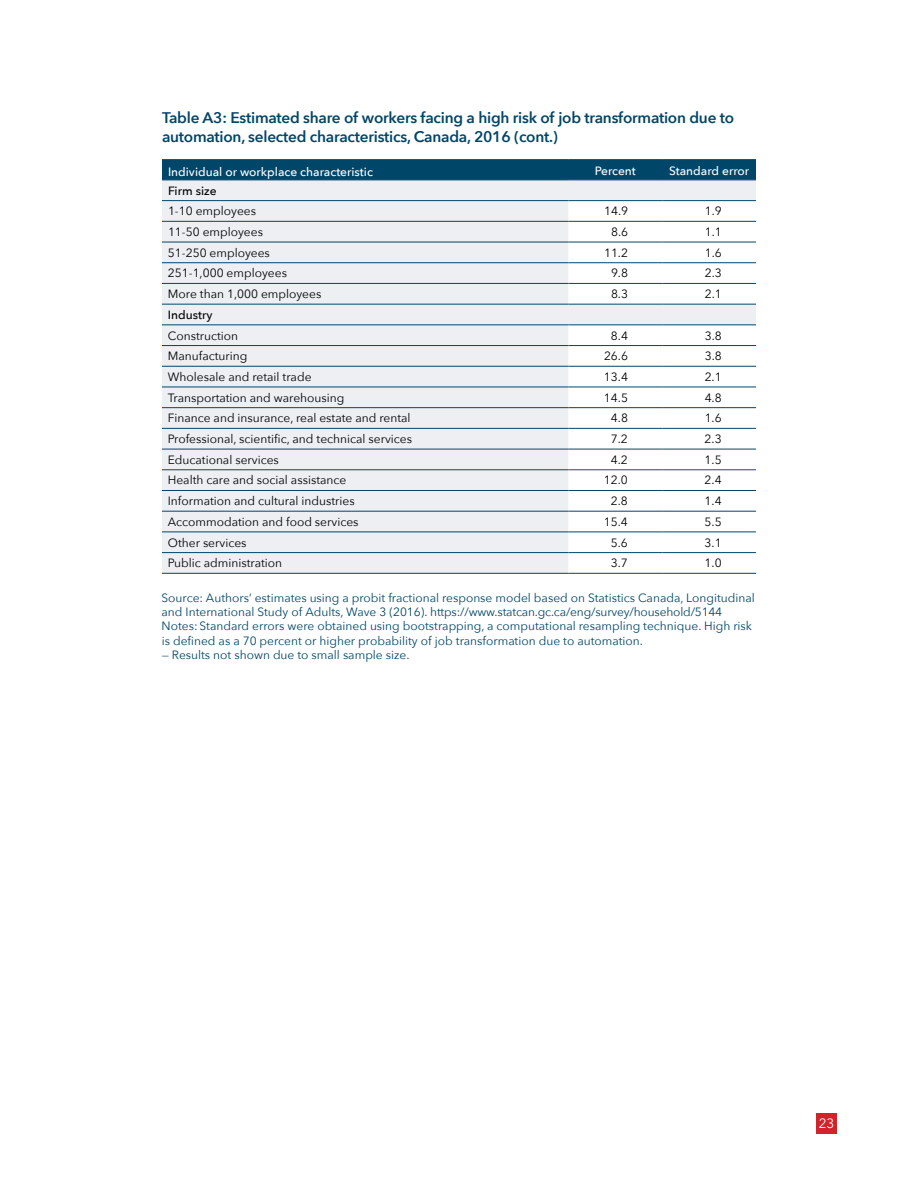
<style>
.page{position:relative;width:918px;height:1188px;background:#fff}
.page>*{position:absolute;margin:0;border:0;box-sizing:border-box;transform-origin:0 0}
.t1{font:600 15.3px/18.5px "Avenir Next";letter-spacing:-.015em;color:#004668}
.t2{font:13.5px "Avenir Next";color:#fff}
.t3{font:12px "Avenir Next";color:#000}
.t4{font:12px/14.4px "Avenir Next";color:#004668}
.t5{font:500 12px "Avenir Next";color:#fff}
.t6{font:500 12px "Avenir Next";color:#000}
</style>
<div class="page">
<div style="left:816px;top:1113px;width:21px;height:21px;background:#d2232a"></div>
<div style="left:162px;top:160px;width:594px;height:20px;background:#004668"></div>
<div style="left:162px;top:181px;width:594px;height:392px;background:#edeff3"></div>
<svg style="left:568px;top:201px;width:188px;height:372px"></svg>
<hr style="left:162px;top:159px;width:406px;height:1px;background:#004668">
<hr style="left:162px;top:180px;width:406px;height:1px;background:#004668">
<hr style="left:162px;top:200px;width:406px;height:1px;background:#004668">
<hr style="left:568px;top:200px;width:94px;height:1px;background:#004668">
<hr style="left:662px;top:200px;width:94px;height:1px;background:#004668">
<hr style="left:162px;top:221px;width:406px;height:1px;background:#004668">
<hr style="left:568px;top:221px;width:94px;height:1px;background:#004668">
<hr style="left:662px;top:221px;width:94px;height:1px;background:#004668">
<hr style="left:162px;top:242px;width:406px;height:1px;background:#004668">
<hr style="left:568px;top:242px;width:94px;height:1px;background:#004668">
<hr style="left:662px;top:242px;width:94px;height:1px;background:#004668">
<hr style="left:162px;top:262px;width:406px;height:1px;background:#004668">
<hr style="left:568px;top:262px;width:94px;height:1px;background:#004668">
<hr style="left:662px;top:262px;width:94px;height:1px;background:#004668">
<hr style="left:162px;top:283px;width:406px;height:1px;background:#004668">
<hr style="left:568px;top:283px;width:94px;height:1px;background:#004668">
<hr style="left:662px;top:283px;width:94px;height:1px;background:#004668">
<hr style="left:162px;top:304px;width:406px;height:1px;background:#004668">
<hr style="left:568px;top:304px;width:94px;height:1px;background:#004668">
<hr style="left:662px;top:304px;width:94px;height:1px;background:#004668">
<hr style="left:162px;top:324px;width:406px;height:1px;background:#004668">
<hr style="left:568px;top:324px;width:94px;height:1px;background:#004668">
<hr style="left:662px;top:324px;width:94px;height:1px;background:#004668">
<hr style="left:162px;top:345px;width:406px;height:1px;background:#004668">
<hr style="left:568px;top:345px;width:94px;height:1px;background:#004668">
<hr style="left:662px;top:345px;width:94px;height:1px;background:#004668">
<hr style="left:162px;top:366px;width:406px;height:1px;background:#004668">
<hr style="left:568px;top:366px;width:94px;height:1px;background:#004668">
<hr style="left:662px;top:366px;width:94px;height:1px;background:#004668">
<hr style="left:162px;top:387px;width:406px;height:1px;background:#004668">
<hr style="left:568px;top:387px;width:94px;height:1px;background:#004668">
<hr style="left:662px;top:387px;width:94px;height:1px;background:#004668">
<hr style="left:162px;top:407px;width:406px;height:1px;background:#004668">
<hr style="left:568px;top:407px;width:94px;height:1px;background:#004668">
<hr style="left:662px;top:407px;width:94px;height:1px;background:#004668">
<hr style="left:162px;top:428px;width:406px;height:1px;background:#004668">
<hr style="left:568px;top:428px;width:94px;height:1px;background:#004668">
<hr style="left:662px;top:428px;width:94px;height:1px;background:#004668">
<hr style="left:162px;top:449px;width:406px;height:1px;background:#004668">
<hr style="left:568px;top:449px;width:94px;height:1px;background:#004668">
<hr style="left:662px;top:449px;width:94px;height:1px;background:#004668">
<hr style="left:162px;top:469px;width:406px;height:1px;background:#004668">
<hr style="left:162px;top:490px;width:406px;height:1px;background:#004668">
<hr style="left:568px;top:490px;width:94px;height:1px;background:#004668">
<hr style="left:662px;top:490px;width:94px;height:1px;background:#004668">
<hr style="left:162px;top:511px;width:406px;height:1px;background:#004668">
<hr style="left:568px;top:511px;width:94px;height:1px;background:#004668">
<hr style="left:662px;top:511px;width:94px;height:1px;background:#004668">
<hr style="left:162px;top:532px;width:406px;height:1px;background:#004668">
<hr style="left:568px;top:532px;width:94px;height:1px;background:#004668">
<hr style="left:662px;top:532px;width:94px;height:1px;background:#004668">
<hr style="left:162px;top:552px;width:406px;height:1px;background:#004668">
<hr style="left:568px;top:552px;width:94px;height:1px;background:#004668">
<hr style="left:662px;top:552px;width:94px;height:1px;background:#004668">
<hr style="left:162px;top:573px;width:406px;height:1px;background:#004668">
<hr style="left:568px;top:573px;width:94px;height:1px;background:#004668">
<hr style="left:662px;top:573px;width:94px;height:1px;background:#004668">
<hr style="left:568px;top:469px;width:94px;height:1px;background:#25408f">
<hr style="left:662px;top:469px;width:94px;height:1px;background:#25408f">
<hr style="left:568px;top:180px;width:94px;height:1px;background:#25408f">
<hr style="left:662px;top:180px;width:94px;height:1px;background:#25408f">
<hr style="left:568px;top:159px;width:94px;height:1px;background:#004668">
<hr style="left:662px;top:159px;width:94px;height:1px;background:#004668">
<p class="t1" style="left:162px;top:108px;width:574px">Table A3: Estimated share of workers facing a high risk of job transformation due to automation, selected characteristics, Canada, 2016 (cont.)</p>
<p class="t5" style="left:168px;top:161px;width:206px">Individual or workplace characteristic</p>
<p class="t5" style="left:595px;top:160px;width:43px">Percent</p>
<p class="t5" style="left:669px;top:160px;width:82px">Standard error</p>
<p class="t6" style="left:168px;top:180px;width:50px">Firm size</p>
<p class="t3" style="left:168px;top:201px;width:90px">1-10 employees</p>
<p class="t3" style="left:604px;top:201px;width:25px">14.9</p>
<p class="t3" style="left:705px;top:201px;width:19px">1.9</p>
<p class="t3" style="left:168px;top:222px;width:97px">11-50 employees</p>
<p class="t3" style="left:611px;top:222px;width:19px">8.6</p>
<p class="t3" style="left:705px;top:222px;width:19px">1.1</p>
<p class="t3" style="left:168px;top:242px;width:103px">51-250 employees</p>
<p class="t3" style="left:604px;top:242px;width:25px">11.2</p>
<p class="t3" style="left:705px;top:242px;width:19px">1.6</p>
<p class="t3" style="left:168px;top:263px;width:121px">251-1,000 employees</p>
<p class="t3" style="left:611px;top:263px;width:19px">9.8</p>
<p class="t3" style="left:705px;top:263px;width:19px">2.3</p>
<p class="t3" style="left:168px;top:284px;width:155px">More than 1,000 employees</p>
<p class="t3" style="left:611px;top:284px;width:19px">8.3</p>
<p class="t3" style="left:705px;top:284px;width:19px">2.1</p>
<p class="t6" style="left:168px;top:304px;width:46px">Industry</p>
<p class="t3" style="left:168px;top:325px;width:72px">Construction</p>
<p class="t3" style="left:611px;top:325px;width:19px">8.4</p>
<p class="t3" style="left:705px;top:325px;width:19px">3.8</p>
<p class="t3" style="left:168px;top:346px;width:81px">Manufacturing</p>
<p class="t3" style="left:604px;top:346px;width:25px">26.6</p>
<p class="t3" style="left:705px;top:346px;width:19px">3.8</p>
<p class="t3" style="left:168px;top:367px;width:145px">Wholesale and retail trade</p>
<p class="t3" style="left:604px;top:367px;width:25px">13.4</p>
<p class="t3" style="left:705px;top:367px;width:19px">2.1</p>
<p class="t3" style="left:168px;top:387px;width:178px">Transportation and warehousing</p>
<p class="t3" style="left:604px;top:387px;width:25px">14.5</p>
<p class="t3" style="left:705px;top:387px;width:19px">4.8</p>
<p class="t3" style="left:168px;top:408px;width:244px">Finance and insurance, real estate and rental</p>
<p class="t3" style="left:611px;top:408px;width:19px">4.8</p>
<p class="t3" style="left:705px;top:408px;width:19px">1.6</p>
<p class="t3" style="left:168px;top:429px;width:246px">Professional, scientific, and technical services</p>
<p class="t3" style="left:611px;top:429px;width:19px">7.2</p>
<p class="t3" style="left:705px;top:429px;width:19px">2.3</p>
<p class="t3" style="left:168px;top:449px;width:113px">Educational services</p>
<p class="t3" style="left:611px;top:449px;width:19px">4.2</p>
<p class="t3" style="left:705px;top:449px;width:19px">1.5</p>
<p class="t3" style="left:168px;top:470px;width:180px">Health care and social assistance</p>
<p class="t3" style="left:604px;top:470px;width:25px">12.0</p>
<p class="t3" style="left:705px;top:470px;width:19px">2.4</p>
<p class="t3" style="left:168px;top:491px;width:188px">Information and cultural industries</p>
<p class="t3" style="left:611px;top:491px;width:19px">2.8</p>
<p class="t3" style="left:705px;top:491px;width:19px">1.4</p>
<p class="t3" style="left:168px;top:512px;width:192px">Accommodation and food services</p>
<p class="t3" style="left:604px;top:512px;width:25px">15.4</p>
<p class="t3" style="left:705px;top:512px;width:19px">5.5</p>
<p class="t3" style="left:168px;top:532px;width:80px">Other services</p>
<p class="t3" style="left:611px;top:532px;width:19px">5.6</p>
<p class="t3" style="left:705px;top:532px;width:19px">3.1</p>
<p class="t3" style="left:168px;top:553px;width:116px">Public administration</p>
<p class="t3" style="left:611px;top:553px;width:19px">3.7</p>
<p class="t3" style="left:705px;top:553px;width:19px">1.0</p>
<p class="t4" style="left:162px;top:590px;width:595px">Source: Authors’ estimates using a probit fractional response model based on Statistics Canada, Longitudinal and International Study of Adults, Wave 3 (2016). https://www.statcan.gc.ca/eng/survey/household/5144<br>Notes: Standard errors were obtained using bootstrapping, a computational resampling technique. High risk is defined as a 70 percent or higher probability of job transformation due to automation.</p>
<p class="t4" style="left:162px;top:647px;width:249px">— Results not shown due to small sample size.</p>
<p class="t2" style="left:819px;top:1112px;width:17px">23</p>
</div>
